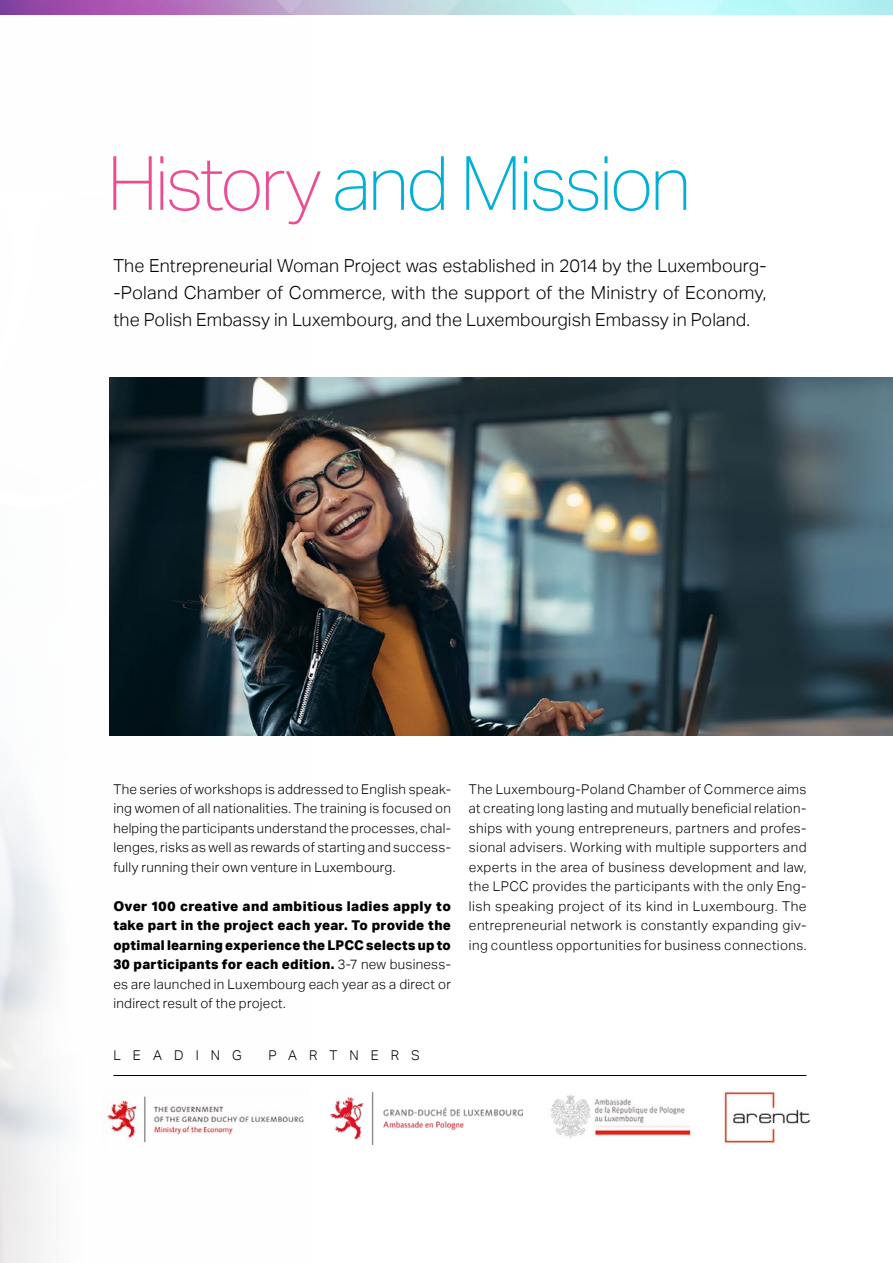
<style>
.page{position:relative;width:893px;height:1263px;background:#fff}
.page>*{position:absolute;margin:0;border:0;box-sizing:border-box;transform-origin:0 0}
.t1{font:100 75px "Aktiv Grotesk";letter-spacing:-.04em;color:#01afd7}
.t2{font:300 18px/27px "Aktiv Grotesk";letter-spacing:.005em;color:#000;text-align:justify}
.t3{font:300 13.5px/19.5px "Aktiv Grotesk";letter-spacing:.025em;color:#000;text-align:justify}
.t4{font:800 13.5px/19.5px "Aktiv Grotesk";letter-spacing:.015em;color:#000;text-align:justify}
.t5{font:300 13.5px "Aktiv Grotesk";letter-spacing:.885em;color:#000}
.t6{font:300 13.5px "Aktiv Grotesk";letter-spacing:.895em;color:#000}
.s1{color:#ea4d94}
.s2{font-weight:300}
</style>
<div class="page">
<img style="left:1px;top:735px;width:308px;height:528px">
<hr style="left:0;top:0;width:1px;height:1263px;background:#01afd7">
<hr style="left:113px;top:1075px;width:693px;height:1px;background:#000">
<hr style="left:0;top:1056px;width:1px;height:134px;background:#fff">
<img style="left:109px;top:377px;width:784px;height:358px">
<img style="left:330px;top:1092px;width:192px;height:52px">
<img style="left:551px;top:1095px;width:141px;height:43px">
<img style="left:103px;top:1088px;width:206px;height:64px">
<img style="left:723px;top:1091px;width:88px;height:52px">
<img style="left:0;top:0;width:893px;height:14px">
<h1 class="t1" style="left:107px;top:141px;width:586px"><span class="s1">History</span> and Mission</h1>
<h2 class="t2" style="left:113px;top:252px;width:655px">The Entrepreneurial Woman Project was established in 2014 by the Luxembourg--Poland Chamber of Commerce, with the support of the Ministry of Economy, the Polish Embassy in Luxembourg, and the Luxembourgish Embassy in Poland.</h2>
<p class="t3" style="left:113px;top:779px;width:339px">The series of workshops is addressed to English speak&shy;ing women of all nationalities. The training is focused on helping the participants understand the processes, chal&shy;lenges, risks as well as rewards of starting and success&shy;fully running their own venture in Luxembourg.</p>
<p class="t4" style="left:113px;top:896px;width:339px">Over 100 creative and ambitious ladies apply to take part in the project each year. To provide the optimal learning experience the LPCC selects up to 30 participants for each edition. <span class="s2">3-7 new business&shy;es are launched in Luxembourg each year as a direct or indirect result of the project.</span></p>
<p class="t6" style="left:113px;top:1048px;width:130px">LEADING</p>
<p class="t5" style="left:268px;top:1048px;width:153px">PARTNERS</p>
<p class="t3" style="left:469px;top:779px;width:339px">The Luxembourg-Poland Chamber of Commerce aims at creating long lasting and mutually beneficial relation&shy;ships with young entrepreneurs, partners and profes&shy;sional advisers. Working with multiple supporters and experts in the area of business development and law, the LPCC provides the participants with the only Eng&shy;lish speaking project of its kind in Luxembourg. The entrepreneurial network is constantly expanding giv&shy;ing countless opportunities for business connections.</p>
</div>
